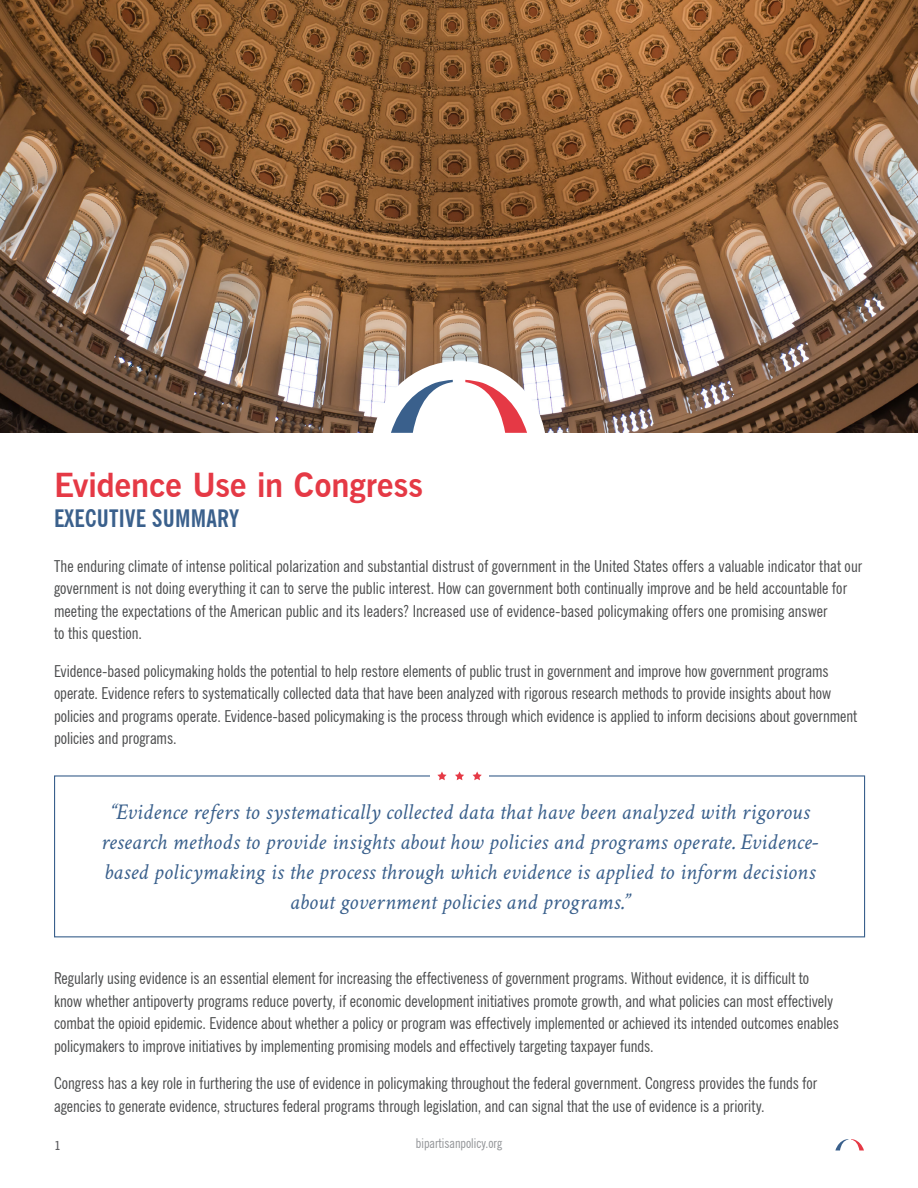
<style>
.page{position:relative;width:918px;height:1188px;background:#fff}
.page>*{position:absolute;margin:0;border:0;box-sizing:border-box;transform-origin:0 0}
.Body_-_H1__Red{font:700 33px "News Gothic BT";color:#e53945}
.Body_-_H1__Red-2{font:700 condensed 24px "News Gothic BT";letter-spacing:.01em;color:#3a608c}
.Body_-_Pull_Quote{font:italic 22.5px/30px "Crimson Text";letter-spacing:.005em;color:#3a608c;text-align:center}
.Body_-_Body_Text{font:condensed 16.5px/22.5px "News Gothic BT";color:#4b4c4d}
.t1{font:condensed 13.5px "News Gothic BT";color:#939598}
.t2{font:500 13.5px "News Got";color:#5f5f62}
</style>
<div class="page">
<svg style="left:835px;top:1139px;width:29px;height:11px"></svg>
<div style="left:54px;top:775px;width:811px;height:162px;border:1px solid #3a608c"></div>
<div style="left:430px;top:771px;width:59px;height:10px;background:#fff"></div>
<svg style="left:455px;top:771px;width:9px;height:9px"></svg>
<svg style="left:437px;top:771px;width:10px;height:9px"></svg>
<svg style="left:473px;top:771px;width:9px;height:9px"></svg>
<img style="left:0;top:0;width:918px;height:432px">
<svg style="left:372px;top:361px;width:174px;height:72px"></svg>
<p class="Body_-_H1__Red" style="left:54px;top:465px;width:371px">Evidence Use in Congress</p>
<p class="Body_-_H1__Red-2" style="left:54px;top:503px;width:186px">EXECUTIVE SUMMARY</p>
<p class="Body_-_Body_Text" style="left:54px;top:554px;width:810px">The enduring climate of intense political polarization and substantial distrust of government in the United States offers a valuable indicator that our government is not doing everything it can to serve the public interest. How can government both continually improve and be held accountable for meeting the expectations of the American public and its leaders? Increased use of evidence-based policymaking offers one promising answer<br>to this question.</p>
<p class="Body_-_Body_Text" style="left:54px;top:659px;width:805px">Evidence-based policymaking holds the potential to help restore elements of public trust in government and improve how government programs operate. Evidence refers to systematically collected data that have been analyzed with rigorous research methods to provide insights about how policies and programs operate. Evidence-based policymaking is the process through which evidence is applied to inform decisions about government policies and programs.</p>
<p class="Body_-_Pull_Quote" style="left:101px;top:797px;width:719px">“Evidence refers to systematically collected data that have been analyzed with rigorous research methods to provide insights about how policies and programs operate. Evidence&shy;based policymaking is the process through which evidence is applied to inform decisions about government policies and programs.”</p>
<p class="Body_-_Body_Text" style="left:54px;top:967px;width:786px">Regularly using evidence is an essential element for increasing the effectiveness of government programs. Without evidence, it is difficult to know whether antipoverty programs reduce poverty, if economic development initiatives promote growth, and what policies can most effectively combat the opioid epidemic. Evidence about whether a policy or program was effectively implemented or achieved its intended outcomes enables policymakers to improve initiatives by implementing promising models and effectively targeting taxpayer funds.</p>
<p class="Body_-_Body_Text" style="left:54px;top:1072px;width:765px">Congress has a key role in furthering the use of evidence in policymaking throughout the federal government. Congress provides the funds for agencies to generate evidence, structures federal programs through legislation, and can signal that the use of evidence is a priority.</p>
<p class="t2" style="left:54px;top:1138px;width:8px">1</p>
<p class="t1" style="left:416px;top:1135px;width:88px">bipartisanpolicy.org</p>
</div>
